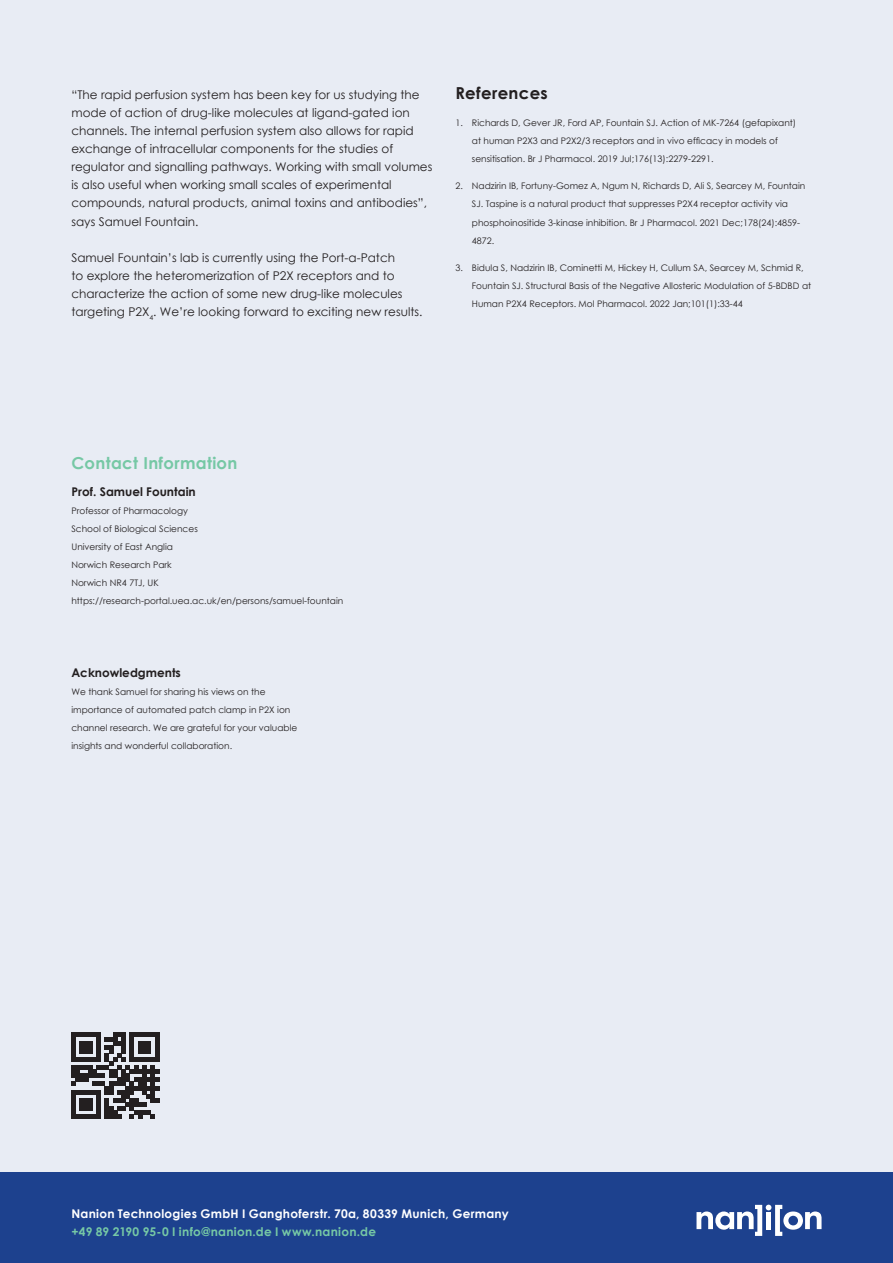
<style>
.page{position:relative;width:893px;height:1263px;background:#fff}
.page>*{position:absolute;margin:0;border:0;box-sizing:border-box;transform-origin:0 0}
.Sub-heading{font:700 16.5px "Century Gothic";letter-spacing:.02em;color:#76c8a5}
.Sub-heading-2{font:700 16.5px "Century Gothic";letter-spacing:.02em;color:#231f20}
.Body_copy{font:12px/18px "Century Gothic";color:#231f20}
.Product_headline{font:700 12px/18px "Century Gothic";letter-spacing:.02em;color:#fff}
.t1{font:700 12px "Century Gothic";color:#231f20}
.t2{font:9px/18px "Century Gothic";color:#231f20}
.s1{color:#76c8a5}
</style>
<div class="page">
<div style="left:0;top:0;width:893px;height:1173px;background:#e8ecf4"></div>
<div style="left:0;top:1173px;width:893px;height:90px;background:#1d418e"></div>
<svg style="left:71px;top:1033px;width:88px;height:86px"></svg>
<svg style="left:696px;top:1205px;width:125px;height:31px"></svg>
<p class="Body_copy" style="left:71px;top:86px;width:362px">“The rapid perfusion system has been key for us studying the mode of action of drug-like molecules at ligand-gated ion channels. The internal perfusion system also allows for rapid exchange of intracellular components for the studies of regulator and signalling pathways. Working with small volumes is also useful when working small scales of experimental compounds, natural products, animal toxins and antibodies”, says Samuel Fountain.</p>
<p class="Body_copy" style="left:71px;top:248px;width:353px">Samuel Fountain’s lab is currently using the Port-a-Patch<br>to explore the heteromerization of P2X receptors and to characterize the action of some new drug-like molecules targeting P2X<sub>4</sub>. We’re looking forward to exciting new results.</p>
<p class="Sub-heading-2" style="left:455px;top:81px;width:94px">References</p>
<p class="t2" style="left:472px;top:114px;width:326px;text-indent:-16px">1. Richards D, Gever JR, Ford AP, Fountain SJ. Action of MK-7264 (gefapixant) at human P2X3 and P2X2/3 receptors and in vivo efficacy in models of sensitisation. Br J Pharmacol. 2019 Jul;176(13):2279-2291.</p>
<p class="t2" style="left:472px;top:177px;width:335px;text-indent:-16px">2. Nadzirin IB, Fortuny-Gomez A, Ngum N, Richards D, Ali S, Searcey M, Fountain SJ. Taspine is a natural product that suppresses P2X4 receptor activity via phosphoinositide 3-kinase inhibition. Br J Pharmacol. 2021 Dec;178(24):4859- 4872.</p>
<p class="t2" style="left:472px;top:258px;width:341px;text-indent:-16px">3. Bidula S, Nadzirin IB, Cominetti M, Hickey H, Cullum SA, Searcey M, Schmid R,<br>Fountain SJ. Structural Basis of the Negative Allosteric Modulation of 5-BDBD at<br>Human P2X4 Receptors. Mol Pharmacol. 2022 Jan;101(1):33-44</p>
<p class="Sub-heading" style="left:71px;top:451px;width:167px">Contact Information</p>
<p class="t1" style="left:71px;top:483px;width:126px">Prof. Samuel Fountain</p>
<p class="t2" style="left:71px;top:502px;width:118px">Professor of Pharmacology</p>
<p class="t2" style="left:71px;top:520px;width:128px">School of Biological Sciences</p>
<p class="t2" style="left:71px;top:538px;width:103px">University of East Anglia</p>
<p class="t2" style="left:71px;top:556px;width:102px">Norwich Research Park</p>
<p class="t2" style="left:71px;top:574px;width:89px">Norwich NR4 7TJ, UK</p>
<p class="t2" style="left:71px;top:592px;width:273px">https://research-portal.uea.ac.uk/en/persons/samuel-fountain</p>
<p class="t1" style="left:71px;top:663px;width:111px">Acknowledgments</p>
<p class="t2" style="left:71px;top:682px;width:227px">We thank Samuel for sharing his views on the importance of automated patch clamp in P2X ion channel research. We are grateful for your valuable insights and wonderful collaboration.</p>
<p class="Product_headline" style="left:71px;top:1204px;width:439px">Nanion Technologies GmbH I Ganghoferstr. 70a, 80339 Munich, Germany <span class="s1">+49 89 2190 95-0 I info@nanion.de I www.nanion.de</span></p>
</div>
